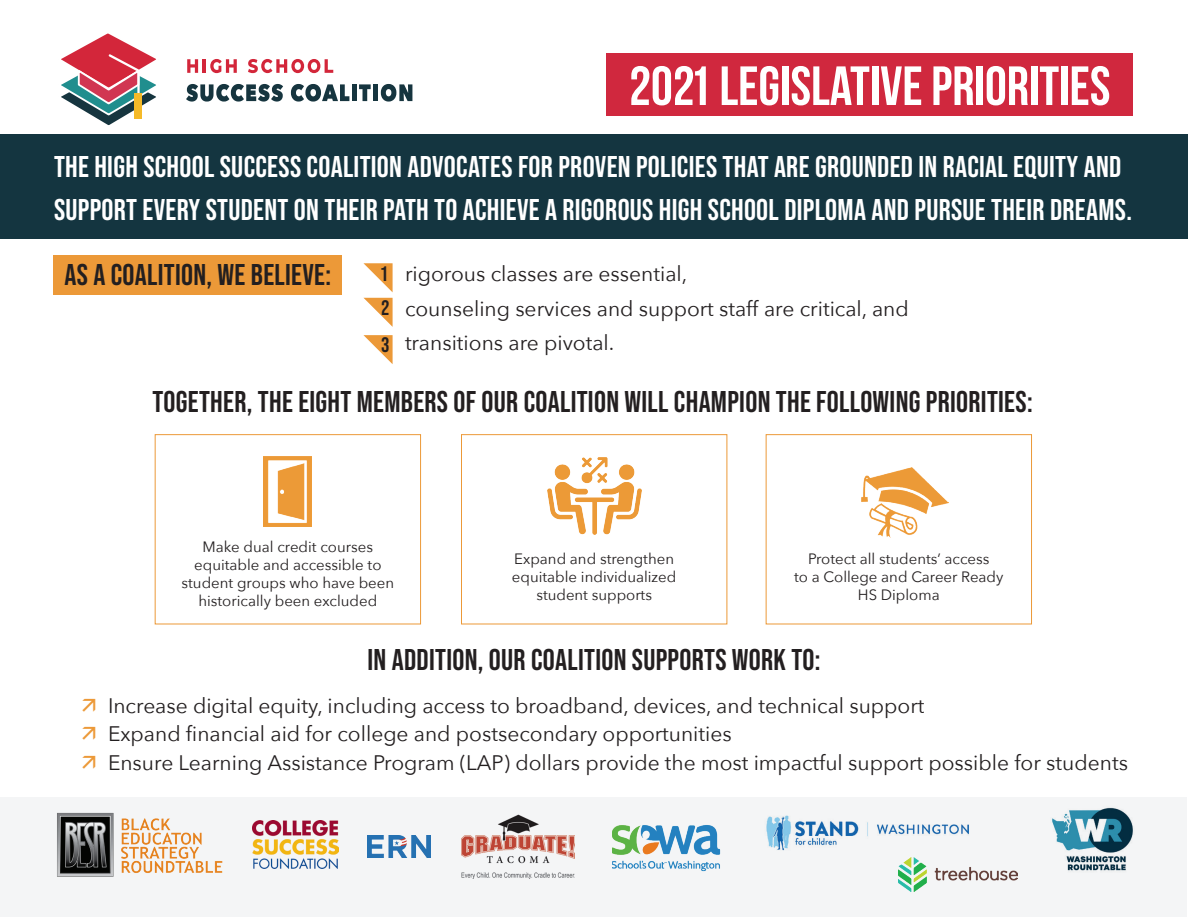
<style>
.page{position:relative;width:1188px;height:918px;background:#fff}
.page>*{position:absolute;margin:0;border:0;box-sizing:border-box;transform-origin:0 0}
.t1{font:700 55.2px "Bebas Neue";color:#fff}
.t2{font:30px/43.2px "Bebas Neue";letter-spacing:.01em;color:#fff}
.t3{font:30px "Bebas Neue";letter-spacing:.01em;color:#231f20}
.t4{font:21px/28.5px "Avenir Next";color:#231f20}
.t5{font:21px/34.5px "Bebas Neue";color:#231f20}
.t6{font:15px/18px "Avenir Next";color:#231f20;text-align:center}
</style>
<div class="page">
<div style="left:1px;top:798px;width:1186px;height:119px;background:#f4f5f6"></div>
<div style="left:53px;top:256px;width:289px;height:39px;background:#ec9938"></div>
<div style="left:0;top:134px;width:1188px;height:104px;background:#143540"></div>
<img style="left:766px;top:815px;width:203px;height:36px">
<div style="left:606px;top:53px;width:527px;height:62px;background:#d0283e"></div>
<svg style="left:187px;top:59px;width:11px;height:14px"></svg>
<hr style="left:203px;top:59px;width:3px;height:14px;background:#d3263a">
<svg style="left:210px;top:59px;width:27px;height:14px"></svg>
<svg style="left:248px;top:59px;width:85px;height:14px"></svg>
<svg style="left:186px;top:84px;width:97px;height:18px"></svg>
<svg style="left:291px;top:84px;width:58px;height:18px"></svg>
<div style="left:352px;top:84px;width:5px;height:17px;background:#16353f"></div>
<svg style="left:359px;top:84px;width:12px;height:17px"></svg>
<div style="left:373px;top:84px;width:5px;height:17px;background:#16353f"></div>
<svg style="left:381px;top:84px;width:31px;height:18px"></svg>
<svg style="left:61px;top:33px;width:95px;height:93px"></svg>
<hr style="left:137px;top:72px;width:3px;height:34px;background:#fff">
<div style="left:134px;top:93px;width:8px;height:26px;background:#f5ba29"></div>
<img style="left:57px;top:812px;width:166px;height:65px">
<img style="left:253px;top:821px;width:85px;height:48px">
<img style="left:368px;top:835px;width:62px;height:22px">
<img style="left:612px;top:825px;width:109px;height:47px">
<img style="left:899px;top:857px;width:118px;height:35px">
<img style="left:461px;top:815px;width:114px;height:64px">
<img style="left:1052px;top:807px;width:81px;height:64px">
<svg style="left:363px;top:263px;width:30px;height:29px"></svg>
<svg style="left:364px;top:298px;width:29px;height:29px"></svg>
<svg style="left:363px;top:335px;width:30px;height:29px"></svg>
<img style="left:264px;top:456px;width:48px;height:71px">
<div style="left:155px;top:434px;width:266px;height:190px;border:1px solid #ec9938"></div>
<div style="left:461px;top:434px;width:266px;height:190px;border:1px solid #ec9938"></div>
<img style="left:547px;top:457px;width:94px;height:78px">
<div style="left:766px;top:434px;width:266px;height:190px;border:1px solid #ec9938"></div>
<img style="left:861px;top:468px;width:87px;height:70px">
<h1 class="t1" style="left:629px;top:56px;width:483px">2021 LEGISLATIVE PRIORITIES</h1>
<h2 class="t2" style="left:54px;top:144px;width:1079px">THE HIGH SCHOOL SUCCESS COALITION ADVOCATES FOR PROVEN POLICIES THAT ARE GROUNDED IN RACIAL EQUITY AND<br>SUPPORT EVERY STUDENT ON THEIR PATH TO ACHIEVE A RIGOROUS HIGH SCHOOL DIPLOMA AND PURSUE THEIR DREAMS.</h2>
<h2 class="t3" style="left:65px;top:258px;width:268px">AS A COALITION, WE BELIEVE:</h2>
<p class="t5" style="left:380px;top:256px;width:11px">1<br>2</p>
<p class="t5" style="left:381px;top:328px;width:10px">3</p>
<p class="t4" style="left:405px;top:256px;width:505px;line-height:34.5px">rigorous classes are essential,<br>counseling services and support staff are critical, and transitions are pivotal.</p>
<h2 class="t3" style="left:152px;top:384px;width:882px">TOGETHER, THE EIGHT MEMBERS OF OUR COALITION WILL CHAMPION THE FOLLOWING PRIORITIES:</h2>
<p class="t6" style="left:182px;top:537px;width:214px">Make dual credit courses equitable and accessible to student groups who have been historically been excluded</p>
<p class="t6" style="left:512px;top:549px;width:166px">Expand and strengthen equitable individualized student supports</p>
<p class="t6" style="left:794px;top:549px;width:211px">Protect all students’ access<br>to a College and Career Ready<br>HS Diploma</p>
<h2 class="t3" style="left:368px;top:642px;width:454px">IN ADDITION, OUR COALITION SUPPORTS WORK TO:</h2>
<p class="t4" style="left:108px;top:690px;width:1022px">Increase digital equity, including access to broadband, devices, and technical support<br>Expand financial aid for college and postsecondary opportunities<br>Ensure Learning Assistance Program (LAP) dollars provide the most impactful support possible for students</p>
</div>
